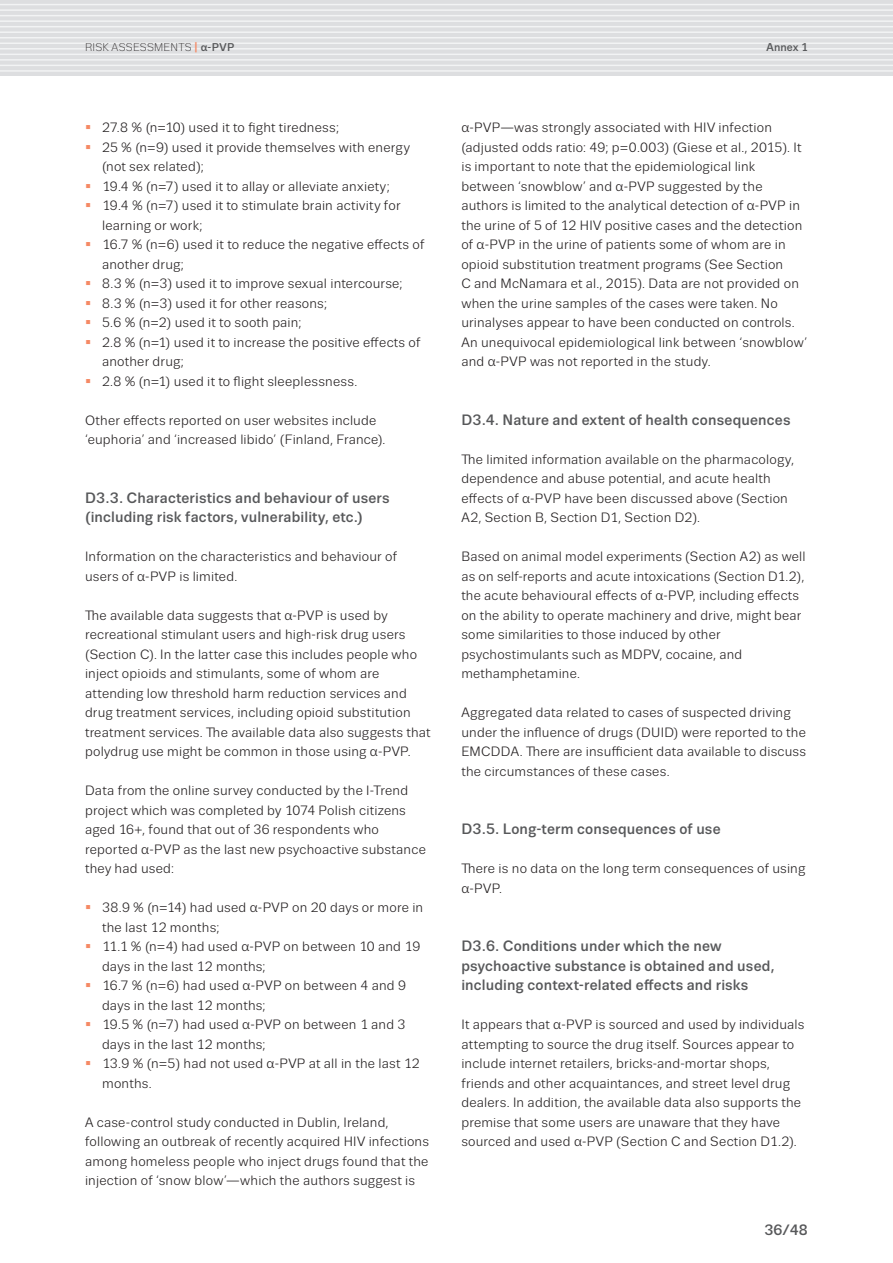
<style>
.page{position:relative;width:893px;height:1263px;background:#fff}
.page>*{position:absolute;margin:0;border:0;box-sizing:border-box;transform-origin:0 0}
.III_Headline{font:500 15px/19.5px "Trivia Sans";letter-spacing:.01em;color:#57585a}
.TEXT_Regular_9_13{font:13.5px/19.5px "Trivia Sans";letter-spacing:.015em;color:#231f20}
.t1{font:300 11.25px "Trivia Sans";letter-spacing:.02em;color:#231f20}
.t2{font:500 11.25px "Trivia Sans";letter-spacing:.01em;color:#57585a}
.s1{font-weight:500;color:#f58964}
.s2{font-weight:500;color:#57585a}
.s3{color:#f58964}
</style>
<div class="page">
<div style="left:0;top:0;width:893px;height:76px;background:#dddee0"></div>
<hr style="left:0;top:0;width:893px;height:1px;background:#f2f3f4">
<hr style="left:0;top:4px;width:893px;height:1px;background:#f2f3f4">
<hr style="left:0;top:9px;width:893px;height:2px;background:#f2f3f4">
<hr style="left:0;top:15px;width:893px;height:1px;background:#f2f3f4">
<hr style="left:0;top:20px;width:893px;height:2px;background:#f2f3f4">
<hr style="left:0;top:26px;width:893px;height:1px;background:#f2f3f4">
<hr style="left:0;top:31px;width:893px;height:2px;background:#f2f3f4">
<hr style="left:0;top:37px;width:893px;height:1px;background:#f2f3f4">
<hr style="left:0;top:43px;width:893px;height:1px;background:#f2f3f4">
<hr style="left:0;top:48px;width:893px;height:2px;background:#f2f3f4">
<hr style="left:0;top:54px;width:893px;height:1px;background:#f2f3f4">
<hr style="left:0;top:59px;width:893px;height:2px;background:#f2f3f4">
<hr style="left:0;top:65px;width:893px;height:1px;background:#f2f3f4">
<hr style="left:0;top:70px;width:893px;height:2px;background:#f2f3f4">
<p class="t1" style="left:85px;top:42px;width:151px">RISK ASSESSMENTS <span class="s1">|</span> <span class="s2">α-PVP</span></p>
<p class="t2" style="left:766px;top:42px;width:43px">Annex 1</p>
<p class="TEXT_Regular_9_13" style="left:85px;top:118px;width:255px"><span class="s3">▪</span> 27.8 % (n=10) used it to fight tiredness;</p>
<p class="TEXT_Regular_9_13" style="left:102px;top:137px;width:309px;text-indent:-17px"><span class="s3">▪</span> 25 % (n=9) used it provide themselves with energy (not sex related);</p>
<p class="TEXT_Regular_9_13" style="left:85px;top:176px;width:306px"><span class="s3">▪</span> 19.4 % (n=7) used it to allay or alleviate anxiety;</p>
<p class="TEXT_Regular_9_13" style="left:102px;top:196px;width:300px;text-indent:-17px"><span class="s3">▪</span> 19.4 % (n=7) used it to stimulate brain activity for learning or work;</p>
<p class="TEXT_Regular_9_13" style="left:102px;top:235px;width:324px;text-indent:-17px"><span class="s3">▪</span> 16.7 % (n=6) used it to reduce the negative effects of another drug;</p>
<p class="TEXT_Regular_9_13" style="left:85px;top:274px;width:319px"><span class="s3">▪</span> 8.3 % (n=3) used it to improve sexual intercourse;</p>
<p class="TEXT_Regular_9_13" style="left:85px;top:293px;width:243px"><span class="s3">▪</span> 8.3 % (n=3) used it for other reasons;</p>
<p class="TEXT_Regular_9_13" style="left:85px;top:313px;width:218px"><span class="s3">▪</span> 5.6 % (n=2) used it to sooth pain;</p>
<p class="TEXT_Regular_9_13" style="left:102px;top:332px;width:320px;text-indent:-17px"><span class="s3">▪</span> 2.8 % (n=1) used it to increase the positive effects of another drug;</p>
<p class="TEXT_Regular_9_13" style="left:85px;top:371px;width:274px"><span class="s3">▪</span> 2.8 % (n=1) used it to flight sleeplessness.</p>
<p class="TEXT_Regular_9_13" style="left:85px;top:410px;width:302px">Other effects reported on user websites include ‘euphoria’ and ‘increased libido’ (Finland, France).</p>
<p class="III_Headline" style="left:85px;top:488px;width:306px">D3.3. Characteristics and behaviour of users (including risk factors, vulnerability, etc.)</p>
<p class="TEXT_Regular_9_13" style="left:85px;top:547px;width:313px">Information on the characteristics and behaviour of users of α-PVP is limited.</p>
<p class="TEXT_Regular_9_13" style="left:85px;top:605px;width:347px">The available data suggests that α-PVP is used by recreational stimulant users and high-risk drug users (Section C). In the latter case this includes people who inject opioids and stimulants, some of whom are attending low threshold harm reduction services and drug treatment services, including opioid substitution treatment services. The available data also suggests that polydrug use might be common in those using α-PVP.</p>
<p class="TEXT_Regular_9_13" style="left:85px;top:781px;width:342px">Data from the online survey conducted by the I-Trend project which was completed by 1074 Polish citizens aged 16+, found that out of 36 respondents who reported α-PVP as the last new psychoactive substance they had used:</p>
<p class="TEXT_Regular_9_13" style="left:102px;top:898px;width:323px;text-indent:-17px"><span class="s3">▪</span> 38.9 % (n=14) had used α-PVP on 20 days or more in the last 12 months;</p>
<p class="TEXT_Regular_9_13" style="left:102px;top:937px;width:320px;text-indent:-17px"><span class="s3">▪</span> 11.1 % (n=4) had used α-PVP on between 10 and 19 days in the last 12 months;</p>
<p class="TEXT_Regular_9_13" style="left:102px;top:976px;width:305px;text-indent:-17px"><span class="s3">▪</span> 16.7 % (n=6) had used α-PVP on between 4 and 9 days in the last 12 months;</p>
<p class="TEXT_Regular_9_13" style="left:102px;top:1015px;width:305px;text-indent:-17px"><span class="s3">▪</span> 19.5 % (n=7) had used α-PVP on between 1 and 3 days in the last 12 months;</p>
<p class="TEXT_Regular_9_13" style="left:102px;top:1054px;width:319px;text-indent:-17px"><span class="s3">▪</span> 13.9 % (n=5) had not used α-PVP at all in the last 12 months.</p>
<p class="TEXT_Regular_9_13" style="left:85px;top:1112px;width:345px">A case-control study conducted in Dublin, Ireland, following an outbreak of recently acquired HIV infections among homeless people who inject drugs found that the injection of ‘snow blow’—which the authors suggest is</p>
<p class="TEXT_Regular_9_13" style="left:461px;top:118px;width:347px">α-PVP—was strongly associated with HIV infection (adjusted odds ratio: 49; p=0.003) (Giese et al., 2015). It is important to note that the epidemiological link between ‘snowblow’ and α-PVP suggested by the authors is limited to the analytical detection of α-PVP in the urine of 5 of 12 HIV positive cases and the detection of α-PVP in the urine of patients some of whom are in opioid substitution treatment programs (See Section<br>C and McNamara et al., 2015). Data are not provided on when the urine samples of the cases were taken. No urinalyses appear to have been conducted on controls.<br>An unequivocal epidemiological link between ‘snowblow’ and α-PVP was not reported in the study.</p>
<p class="III_Headline" style="left:461px;top:410px;width:331px">D3.4. Nature and extent of health consequences</p>
<p class="TEXT_Regular_9_13" style="left:461px;top:449px;width:334px">The limited information available on the pharmacology, dependence and abuse potential, and acute health effects of α-PVP have been discussed above (Section A2, Section B, Section D1, Section D2).</p>
<p class="TEXT_Regular_9_13" style="left:461px;top:547px;width:346px">Based on animal model experiments (Section A2) as well as on self-reports and acute intoxications (Section D1.2), the acute behavioural effects of α-PVP, including effects on the ability to operate machinery and drive, might bear some similarities to those induced by other psychostimulants such as MDPV, cocaine, and methamphetamine.</p>
<p class="TEXT_Regular_9_13" style="left:461px;top:703px;width:346px">Aggregated data related to cases of suspected driving under the influence of drugs (DUID) were reported to the EMCDDA. There are insufficient data available to discuss the circumstances of these cases.</p>
<p class="III_Headline" style="left:461px;top:819px;width:261px">D3.5. Long-term consequences of use</p>
<p class="TEXT_Regular_9_13" style="left:461px;top:859px;width:345px">There is no data on the long term consequences of using α-PVP.</p>
<p class="III_Headline" style="left:461px;top:936px;width:315px">D3.6. Conditions under which the new psychoactive substance is obtained and used, including context-related effects and risks</p>
<p class="TEXT_Regular_9_13" style="left:461px;top:1015px;width:345px">It appears that α-PVP is sourced and used by individuals attempting to source the drug itself. Sources appear to include internet retailers, bricks-and-mortar shops, friends and other acquaintances, and street level drug dealers. In addition, the available data also supports the premise that some users are unaware that they have sourced and used α-PVP (Section C and Section D1.2).</p>
<p class="III_Headline" style="left:765px;top:1220px;width:45px">36/48</p>
</div>
